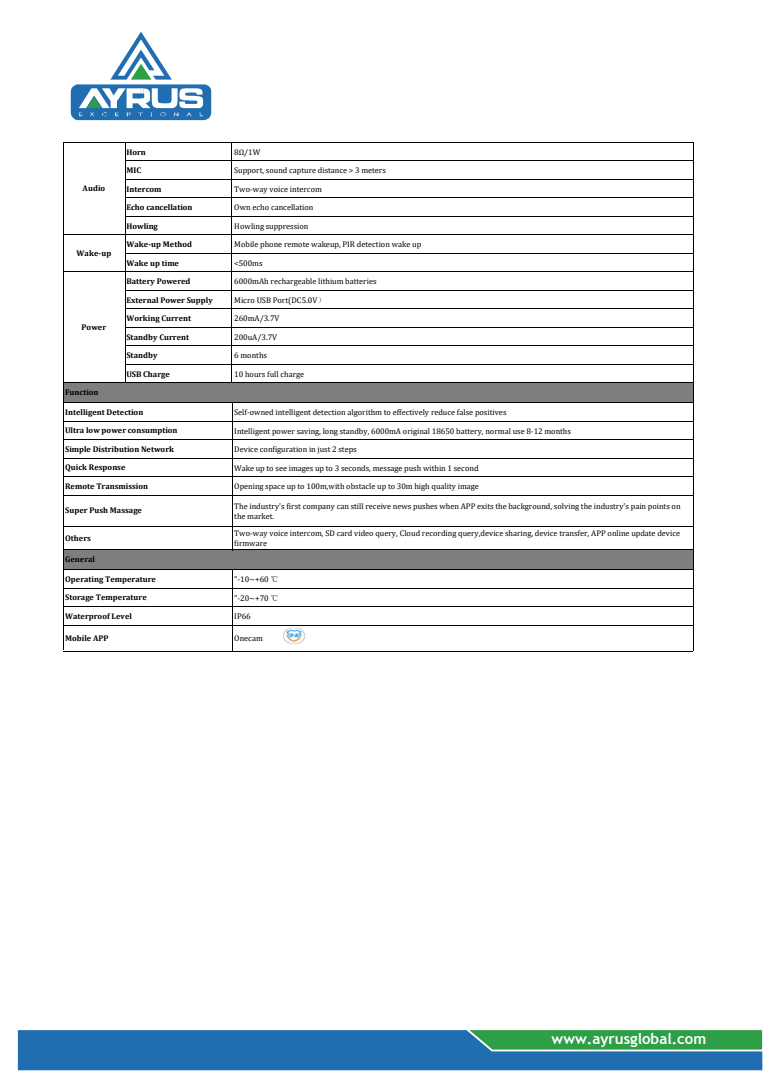
<style>
.page{position:relative;width:780px;height:1088px;background:#fff}
.page>*{position:absolute;margin:0;border:0;box-sizing:border-box;transform-origin:0 0}
.t1{font:700 15px "Trebuchet MS";color:#fff}
.t2{font:8.25px/10.2px "Cambria";letter-spacing:-.005em;color:#000}
.t3{font:700 8.25px "Cambria";color:#000}
.s1{font-family:"Sim Sun"}
</style>
<div class="page">
<svg style="left:18px;top:1030px;width:744px;height:40px;background:#28799f"></svg>
<svg style="left:71px;top:32px;width:140px;height:88px"></svg>
<div style="left:64px;top:383px;width:629px;height:20px;background:#7e7e7e"></div>
<div style="left:64px;top:550px;width:629px;height:20px;background:#7e7e7e"></div>
<hr style="left:232px;top:403px;width:1px;height:147px;background:#000">
<hr style="left:232px;top:570px;width:1px;height:81px;background:#000">
<hr style="left:64px;top:142px;width:629px;height:1px;background:#000">
<hr style="left:125px;top:160px;width:568px;height:1px;background:#000">
<hr style="left:125px;top:179px;width:568px;height:1px;background:#000">
<hr style="left:125px;top:197px;width:568px;height:1px;background:#000">
<hr style="left:125px;top:216px;width:568px;height:1px;background:#000">
<hr style="left:64px;top:234px;width:629px;height:1px;background:#000">
<hr style="left:125px;top:253px;width:568px;height:1px;background:#000">
<hr style="left:64px;top:271px;width:629px;height:1px;background:#000">
<hr style="left:125px;top:290px;width:568px;height:1px;background:#000">
<hr style="left:125px;top:308px;width:568px;height:1px;background:#000">
<hr style="left:125px;top:327px;width:568px;height:1px;background:#000">
<hr style="left:125px;top:345px;width:568px;height:1px;background:#000">
<hr style="left:125px;top:364px;width:568px;height:1px;background:#000">
<hr style="left:64px;top:382px;width:629px;height:1px;background:#000">
<hr style="left:64px;top:402px;width:629px;height:1px;background:#000">
<hr style="left:64px;top:421px;width:629px;height:1px;background:#000">
<hr style="left:64px;top:439px;width:629px;height:1px;background:#000">
<hr style="left:64px;top:458px;width:629px;height:1px;background:#000">
<hr style="left:64px;top:476px;width:629px;height:1px;background:#000">
<hr style="left:64px;top:495px;width:629px;height:1px;background:#000">
<hr style="left:64px;top:526px;width:629px;height:1px;background:#000">
<hr style="left:64px;top:550px;width:629px;height:1px;background:#000">
<hr style="left:64px;top:569px;width:629px;height:1px;background:#000">
<hr style="left:64px;top:588px;width:629px;height:1px;background:#000">
<hr style="left:64px;top:606px;width:629px;height:1px;background:#000">
<hr style="left:64px;top:625px;width:629px;height:1px;background:#000">
<hr style="left:64px;top:651px;width:629px;height:1px;background:#000">
<img style="left:283px;top:628px;width:22px;height:16px">
<hr style="left:231px;top:143px;width:1px;height:239px;background:#000">
<hr style="left:125px;top:143px;width:1px;height:239px;background:#000">
<hr style="left:63px;top:142px;width:1px;height:508px;background:#000">
<hr style="left:692px;top:142px;width:1px;height:509px;background:#000">
<p class="t3" style="left:126px;top:147px;width:21px">Horn</p>
<p class="t2" style="left:234px;top:147px;width:28px">8Ω/1W</p>
<p class="t3" style="left:126px;top:165px;width:16px">MIC</p>
<p class="t2" style="left:234px;top:165px;width:153px">Support, sound capture distance &gt; 3 meters</p>
<p class="t3" style="left:126px;top:184px;width:37px">Intercom</p>
<p class="t2" style="left:234px;top:184px;width:89px">Two-way voice intercom</p>
<p class="t3" style="left:126px;top:202px;width:68px">Echo cancellation</p>
<p class="t2" style="left:234px;top:202px;width:81px">Own echo cancellation</p>
<p class="t3" style="left:126px;top:221px;width:33px">Howling</p>
<p class="t2" style="left:234px;top:221px;width:76px">Howling suppression</p>
<p class="t3" style="left:126px;top:239px;width:67px">Wake-up Method</p>
<p class="t2" style="left:234px;top:239px;width:188px">Mobile phone remote wakeup, PIR detection wake up</p>
<p class="t3" style="left:126px;top:258px;width:54px">Wake up time</p>
<p class="t2" style="left:234px;top:258px;width:30px">&lt;500ms</p>
<p class="t3" style="left:126px;top:276px;width:66px">Battery Powered</p>
<p class="t2" style="left:234px;top:276px;width:144px">6000mAh rechargeable lithium batteries</p>
<p class="t3" style="left:126px;top:295px;width:88px">External Power Supply</p>
<p class="t2" style="left:234px;top:295px;width:93px">Micro USB Port(DC5.0V<span class="s1">）</span></p>
<p class="t3" style="left:126px;top:313px;width:66px">Working Current</p>
<p class="t2" style="left:234px;top:313px;width:47px">260mA/3.7V</p>
<p class="t3" style="left:126px;top:332px;width:64px">Standby Current</p>
<p class="t2" style="left:234px;top:332px;width:44px">200uA/3.7V</p>
<p class="t3" style="left:126px;top:350px;width:33px">Standby</p>
<p class="t2" style="left:234px;top:350px;width:34px">6 months</p>
<p class="t3" style="left:126px;top:369px;width:45px">USB Charge</p>
<p class="t2" style="left:234px;top:369px;width:71px">10 hours full charge</p>
<p class="t2" style="left:234px;top:407px;width:274px">Self-owned intelligent detection algorithm to effectively reduce false positives</p>
<p class="t2" style="left:234px;top:425px;width:338px">Intelligent power saving, long standby, 6000mA original 18650 battery, normal use 8-12 months</p>
<p class="t2" style="left:234px;top:444px;width:124px">Device configuration in just 2 steps</p>
<p class="t2" style="left:234px;top:462px;width:246px">Wake up to see images up to 3 seconds, message push within 1 second</p>
<p class="t2" style="left:234px;top:481px;width:246px">Opening space up to 100m,with obstacle up to 30m high quality image</p>
<p class="t2" style="left:234px;top:501px;width:448px">The industry's first company can still receive news pushes when APP exits the background, solving the industry's pain points on the market.</p>
<p class="t2" style="left:234px;top:528px;width:447px">Two-way voice intercom, SD card video query, Cloud recording query,device sharing, device transfer, APP online update device firmware</p>
<p class="t2" style="left:234px;top:574px;width:46px">"-10~+60 <span class="s1">℃</span></p>
<p class="t2" style="left:234px;top:593px;width:46px">"-20~+70 <span class="s1">℃</span></p>
<p class="t2" style="left:234px;top:611px;width:18px">IP66</p>
<p class="t2" style="left:234px;top:633px;width:30px">Onecam</p>
<p class="t3" style="left:83px;top:183px;width:24px">Audio</p>
<p class="t3" style="left:77px;top:248px;width:36px">Wake-up</p>
<p class="t3" style="left:82px;top:322px;width:26px">Power</p>
<p class="t3" style="left:65px;top:387px;width:35px">Function</p>
<p class="t3" style="left:65px;top:407px;width:80px">Intelligent Detection</p>
<p class="t3" style="left:65px;top:425px;width:114px">Ultra low power consumption</p>
<p class="t3" style="left:65px;top:444px;width:110px">Simple Distribution Network</p>
<p class="t3" style="left:65px;top:462px;width:62px">Quick Response</p>
<p class="t3" style="left:65px;top:481px;width:84px">Remote Transmission</p>
<p class="t3" style="left:65px;top:505px;width:78px">Super Push Massage</p>
<p class="t3" style="left:65px;top:533px;width:27px">Others</p>
<p class="t3" style="left:65px;top:554px;width:32px">General</p>
<p class="t3" style="left:65px;top:574px;width:92px">Operating Temperature</p>
<p class="t3" style="left:65px;top:592px;width:83px">Storage Temperature</p>
<p class="t3" style="left:65px;top:611px;width:68px">Waterproof Level</p>
<p class="t3" style="left:65px;top:633px;width:45px">Mobile APP</p>
<h1 class="t1" style="left:551px;top:1029px;width:156px">www.ayrusglobal.com</h1>
</div>
